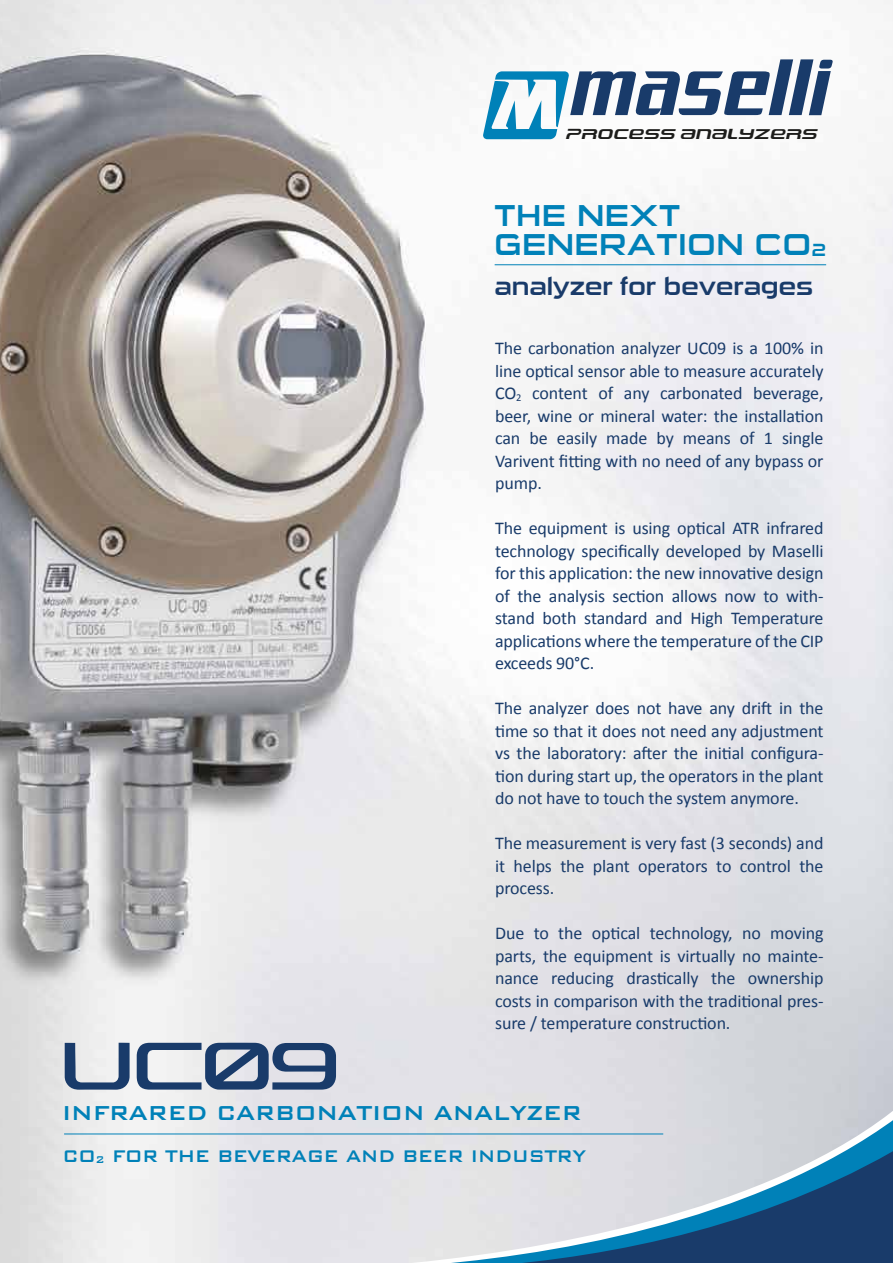
<style>
.page{position:relative;width:893px;height:1263px;background:#fff}
.page>*{position:absolute;margin:0;border:0;box-sizing:border-box;transform-origin:0 0}
.t1{font:60px "maselli";color:#193b6a}
.t2{font:29.85px/28.7px "Sui Generis Rg";letter-spacing:.03em;color:#0081b8;scale:1.04 1}
.t3{font:500 27px "Bank Gothic";letter-spacing:-.03em;color:#0081b8;scale:.95 1}
.t4{font:24.3px "Sui Generis Rg";letter-spacing:-.01em;color:#193b6a;scale:1.04 1}
.t5{font:500 22.5px "Bank Gothic";letter-spacing:-.03em;color:#0081b8;scale:.91 1}
.t6{font:18px/22.5px "Calibri";letter-spacing:-.005em;color:#193b6a;text-align:justify}
.t7{font:italic 15.9px "maselli";color:#1d1d1b}
.s1{font-size:17.4px}
.s2{font-size:13.05px}
</style>
<div class="page">
<img style="left:0;top:0;width:893px;height:1263px">
<hr style="left:495px;top:264px;width:331px;height:1px;background:#0081b8">
<hr style="left:64px;top:1133px;width:599px;height:1px;background:#0081b8">
<svg style="left:259px;top:1085px;width:634px;height:10px;background:#dbdbe1"></svg>
<svg style="left:259px;top:1095px;width:634px;height:37px;background:#dadbe0"></svg>
<svg style="left:259px;top:1132px;width:634px;height:131px;background:#a8b9ca"></svg>
<svg style="left:483px;top:59px;width:350px;height:80px"></svg>
<p class="t7" style="left:565px;top:124px;width:257px">PROCESS ANALYZERS</p>
<h2 class="t2" style="left:495px;top:202px;width:320px">THE NEXT<br>GENERATION CO<span class="s1">2</span></h2>
<h3 class="t4" style="left:495px;top:272px;width:308px">analyzer for beverages</h3>
<h1 class="t1" style="left:61px;top:1034px;width:280px">UC09</h1>
<p class="t6" style="left:495px;top:337px;width:330px">The carbonation analyzer UC09 is a 100% in line optical sensor able to measure accurately CO<sub>2</sub> content of any carbonated beverage, beer, wine or mineral water: the installation can be easily made by means of 1 single Varivent fitting with no need of any bypass or pump.</p>
<p class="t6" style="left:495px;top:517px;width:330px">The equipment is using optical ATR infrared technology specifically developed by Maselli for this application: the new innovative design of the analysis section allows now to with&shy;stand both standard and High Temperature applications where the temperature of the CIP exceeds 90°C.</p>
<p class="t6" style="left:495px;top:697px;width:330px">The analyzer does not have any drift in the time so that it does not need any adjustment vs the laboratory: after the initial configura&shy;tion during start up, the operators in the plant do not have to touch the system anymore.</p>
<p class="t6" style="left:495px;top:832px;width:330px">The measurement is very fast (3 seconds) and it helps the plant operators to control the process.</p>
<p class="t6" style="left:495px;top:922px;width:330px">Due to the optical technology, no moving parts, the equipment is virtually no mainte&shy;nance reducing drastically the ownership costs in comparison with the traditional pres&shy;sure / temperature construction.</p>
<h3 class="t3" style="left:62px;top:1091px;width:549px">INFRARED CARBONATION ANALYZER</h3>
<p class="t5" style="left:62px;top:1138px;width:577px">CO<span class="s2">2</span> FOR THE BEVERAGE AND BEER INDUSTRY</p>
</div>
